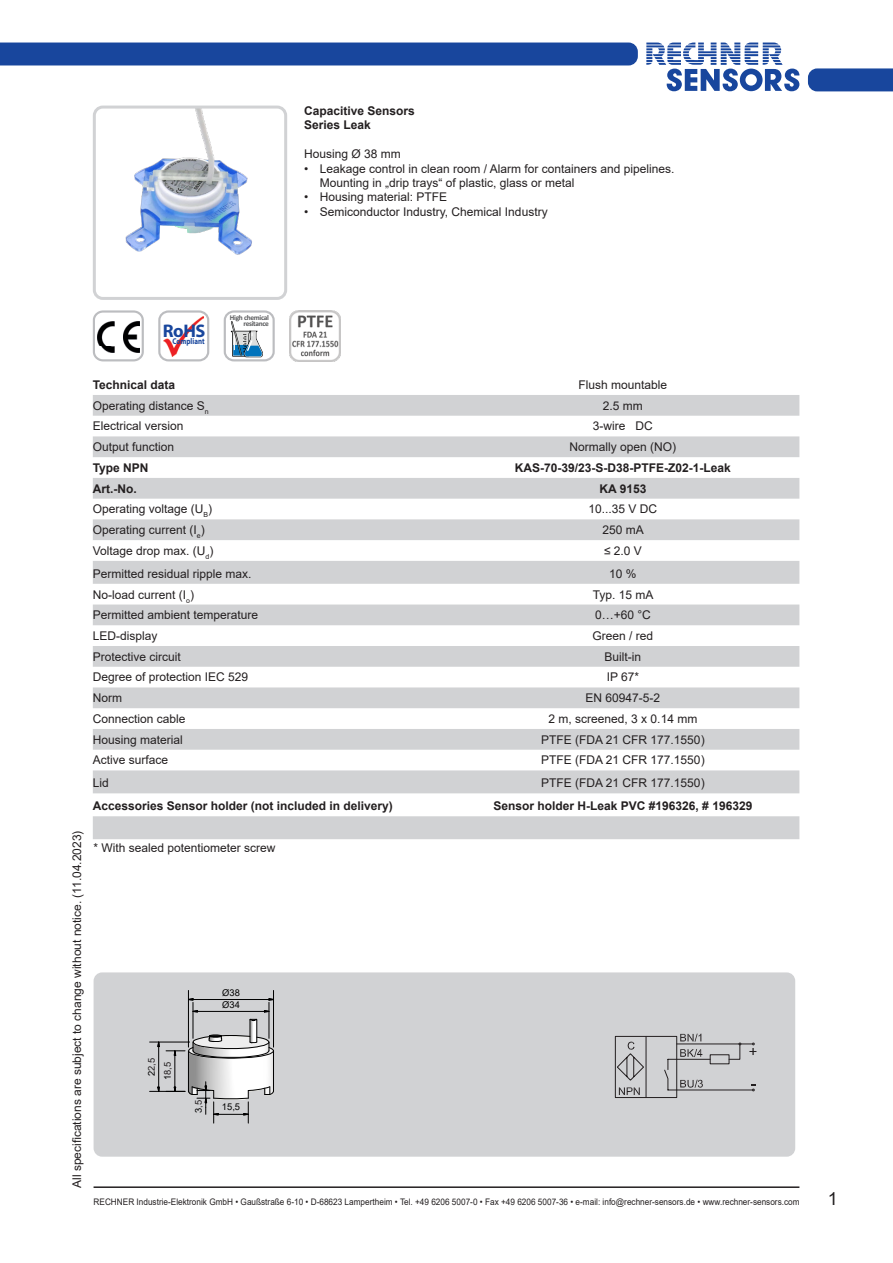
<style>
.page{position:relative;width:893px;height:1263px;background:#fff}
.page>*{position:absolute;margin:0;border:0;box-sizing:border-box;transform-origin:0 0}
.t1{font:700 18.3px "Myriad Pro";color:#18469d}
.t2{font:18px "Arial";color:#231f20}
.Text_neben_Foto{font:12px/14.4px "Arial";color:#231f20}
.Text_neben_Foto-2{font:700 12px "Arial";color:#231f20}
.t3{font:9.3px/16.2px "Arial";color:#231f20;text-align:center}
.t4{font:9.3px "Arial";letter-spacing:-.01em;color:#000}
.t5{font:9px "Arial";color:#231f20;scale:.91 1}
.t6{font:700 8.4px "Myriad Pro";color:#18469d;scale:.82 1}
.t7{font:700 7.35px/6.3px "Calibri";letter-spacing:-.045em;color:#57585a;text-align:right}
.s1{color:#000}
</style>
<div class="page">
<svg style="left:646px;top:43px;width:153px;height:48px"></svg>
<div style="left:808px;top:68px;width:85px;height:23px;background:#18469d"></div>
<hr style="left:94px;top:1186px;width:705px;height:2px;background:#231f20">
<div style="left:0;top:43px;width:638px;height:22px;background:#18469d"></div>
<div style="left:94px;top:972px;width:701px;height:185px;background:#d1d2d4;border-radius:9px"></div>
<img style="left:174px;top:1002px;width:99px;height:80px">
<hr style="left:273px;top:1051px;width:1px;height:40px;background:#000">
<hr style="left:188px;top:1051px;width:1px;height:40px;background:#000">
<svg style="left:189px;top:1010px;width:9px;height:2px"></svg>
<svg style="left:264px;top:1010px;width:9px;height:2px"></svg>
<hr style="left:198px;top:1011px;width:66px;height:1px;background:#000">
<hr style="left:269px;top:1002px;width:1px;height:36px;background:#000">
<hr style="left:193px;top:1002px;width:1px;height:36px;background:#000">
<svg style="left:189px;top:998px;width:5px;height:3px"></svg>
<svg style="left:268px;top:998px;width:5px;height:3px"></svg>
<hr style="left:193px;top:999px;width:76px;height:1px;background:#000">
<hr style="left:273px;top:990px;width:1px;height:57px;background:#000">
<hr style="left:188px;top:990px;width:1px;height:57px;background:#000">
<svg style="left:157px;top:1041px;width:3px;height:6px"></svg>
<svg style="left:157px;top:1086px;width:3px;height:5px"></svg>
<hr style="left:158px;top:1046px;width:1px;height:41px;background:#000">
<hr style="left:150px;top:1091px;width:35px;height:1px;background:#000">
<hr style="left:150px;top:1042px;width:40px;height:1px;background:#000">
<hr style="left:175px;top:1055px;width:1px;height:32px;background:#000">
<svg style="left:166px;top:1019px;width:108px;height:40px"></svg>
<svg style="left:166px;top:1082px;width:108px;height:41px"></svg>
<img style="left:97px;top:110px;width:186px;height:186px">
<div style="left:93px;top:106px;width:194px;height:194px;border:3px solid #d1d2d4;border-radius:9px"></div>
<svg style="left:615px;top:1034px;width:141px;height:64px"></svg>
<svg style="left:93px;top:310px;width:51px;height:51px"></svg>
<img style="left:98px;top:322px;width:42px;height:30px">
<div style="left:158px;top:310px;width:51px;height:51px;border:2px solid #bcbdc0;border-radius:9px"></div>
<img style="left:163px;top:316px;width:40px;height:40px">
<div style="left:224px;top:310px;width:51px;height:51px;border:2px solid #bcbdc0;border-radius:9px"></div>
<svg style="left:230px;top:321px;width:33px;height:36px"></svg>
<img style="left:289px;top:310px;width:51px;height:51px">
<svg style="left:93px;top:395px;width:706px;height:444px;fill:#d1d2d4"></svg>
<p class="Text_neben_Foto-2" style="left:304px;top:102px;width:112px">Capacitive Sensors</p>
<p class="Text_neben_Foto-2" style="left:304px;top:117px;width:68px">Series Leak</p>
<p class="Text_neben_Foto" style="left:304px;top:147px;width:98px">Housing Ø 38 mm</p>
<p class="Text_neben_Foto" style="left:320px;top:161px;width:356px;text-indent:-16px">• Leakage control in clean room / Alarm for containers and pipelines.<br>Mounting in „drip trays“ of plastic, glass or metal</p>
<p class="Text_neben_Foto" style="left:304px;top:190px;width:145px">• Housing material: PTFE</p>
<p class="Text_neben_Foto" style="left:304px;top:204px;width:245px">• Semiconductor Industry, Chemical Industry</p>
<p class="t1" style="left:163px;top:319px;width:44px">RoHS</p>
<p class="t6" style="left:172px;top:336px;width:41px">Compliant</p>
<p class="t7" style="left:230px;top:314px;width:41px">High chemical resitance</p>
<p class="Text_neben_Foto" style="left:70px;top:1188px;width:359px;rotate:-90deg">All specifications are subject to change without notice. (11.04.2023)</p>
<p class="Text_neben_Foto-2" style="left:93px;top:376px;width:84px">Technical data</p>
<p class="Text_neben_Foto" style="left:579px;top:377px;width:90px">Flush mountable</p>
<p class="Text_neben_Foto" style="left:93px;top:398px;width:117px">Operating distance S<sub>n</sub></p>
<p class="Text_neben_Foto" style="left:603px;top:398px;width:42px">2.5 mm</p>
<p class="Text_neben_Foto" style="left:93px;top:419px;width:92px">Electrical version</p>
<p class="Text_neben_Foto" style="left:593px;top:419px;width:61px">3-wire DC</p>
<p class="Text_neben_Foto" style="left:93px;top:440px;width:83px">Output function</p>
<p class="Text_neben_Foto" style="left:570px;top:440px;width:108px">Normally open (NO)</p>
<p class="Text_neben_Foto-2" style="left:93px;top:459px;width:57px">Type NPN</p>
<p class="Text_neben_Foto-2" style="left:515px;top:459px;width:218px">KAS-70-39/23-S-D38-PTFE-Z02-1-Leak</p>
<p class="Text_neben_Foto-2" style="left:93px;top:480px;width:45px">Art.-No.</p>
<p class="Text_neben_Foto-2" style="left:599px;top:480px;width:48px">KA 9153</p>
<p class="Text_neben_Foto" style="left:93px;top:502px;width:121px">Operating voltage (U<sub>B</sub>)</p>
<p class="Text_neben_Foto" style="left:589px;top:502px;width:70px">10...35 V DC</p>
<p class="Text_neben_Foto" style="left:93px;top:523px;width:113px">Operating current (I<sub>e</sub>)</p>
<p class="Text_neben_Foto" style="left:603px;top:523px;width:43px">250 mA</p>
<p class="Text_neben_Foto" style="left:93px;top:543px;width:122px">Voltage drop max. (U<sub>d</sub>)</p>
<p class="Text_neben_Foto" style="left:604px;top:543px;width:39px">≤ 2.0 V</p>
<p class="Text_neben_Foto" style="left:93px;top:566px;width:160px">Permitted residual ripple max.</p>
<p class="Text_neben_Foto" style="left:609px;top:566px;width:29px">10 %</p>
<p class="Text_neben_Foto" style="left:93px;top:587px;width:103px">No-load current (I<sub>o</sub>)</p>
<p class="Text_neben_Foto" style="left:593px;top:587px;width:62px">Typ. 15 mA</p>
<p class="Text_neben_Foto" style="left:93px;top:608px;width:167px">Permitted ambient temperature</p>
<p class="Text_neben_Foto" style="left:595px;top:608px;width:57px">0…+60 °C</p>
<p class="Text_neben_Foto" style="left:93px;top:628px;width:66px">LED-display</p>
<p class="Text_neben_Foto" style="left:593px;top:628px;width:62px">Green / red</p>
<p class="Text_neben_Foto" style="left:93px;top:649px;width:90px">Protective circuit</p>
<p class="Text_neben_Foto" style="left:605px;top:649px;width:38px">Built-in</p>
<p class="Text_neben_Foto" style="left:93px;top:670px;width:157px">Degree of protection IEC 529</p>
<p class="Text_neben_Foto" style="left:607px;top:670px;width:34px">IP 67*</p>
<p class="Text_neben_Foto" style="left:93px;top:691px;width:31px">Norm</p>
<p class="Text_neben_Foto" style="left:586px;top:691px;width:76px">EN 60947-5-2</p>
<p class="Text_neben_Foto" style="left:93px;top:711px;width:94px">Connection cable</p>
<p class="Text_neben_Foto" style="left:549px;top:711px;width:150px">2 m, screened, 3 x 0.14 mm</p>
<p class="Text_neben_Foto" style="left:93px;top:732px;width:92px">Housing material</p>
<p class="Text_neben_Foto" style="left:541px;top:732px;width:165px">PTFE (FDA 21 CFR 177.1550)</p>
<p class="Text_neben_Foto" style="left:93px;top:753px;width:77px">Active surface</p>
<p class="Text_neben_Foto" style="left:541px;top:753px;width:165px">PTFE (FDA 21 CFR 177.1550)</p>
<p class="Text_neben_Foto" style="left:93px;top:776px;width:18px">Lid</p>
<p class="Text_neben_Foto" style="left:541px;top:776px;width:165px">PTFE (FDA 21 CFR 177.1550)</p>
<p class="Text_neben_Foto-2" style="left:93px;top:798px;width:302px">Accessories Sensor holder (not included in delivery)</p>
<p class="Text_neben_Foto-2" style="left:494px;top:798px;width:260px">Sensor holder H-Leak PVC #196326, # 196329</p>
<p class="Text_neben_Foto" style="left:94px;top:840px;width:184px">* With sealed potentiometer screw</p>
<p class="t4" style="left:222px;top:987px;width:19px">Ø38</p>
<p class="t3" style="left:143px;top:1080px;width:24px;rotate:-90deg"><span class="s1">2</span>2,5<br><span class="s1">1</span>8 5,</p>
<p class="t4" style="left:222px;top:998px;width:19px">Ø34</p>
<p class="t3" style="left:190px;top:1113px;width:15px;rotate:-90deg"><span class="s1">3</span> 5,</p>
<p class="t4" style="left:222px;top:1101px;width:20px">15,5</p>
<p class="t5" style="left:94px;top:1195px;width:777px">RECHNER Industrie-Elektronik GmbH • Gaußstraße 6-10 • D-68623 Lampertheim • Tel. +49 6206 5007-0 • Fax +49 6206 5007-36 • e-mail: info@rechner-sensors.de • www.rechner-sensors.com</p>
<h2 class="t2" style="left:828px;top:1186px;width:12px">1</h2>
</div>
